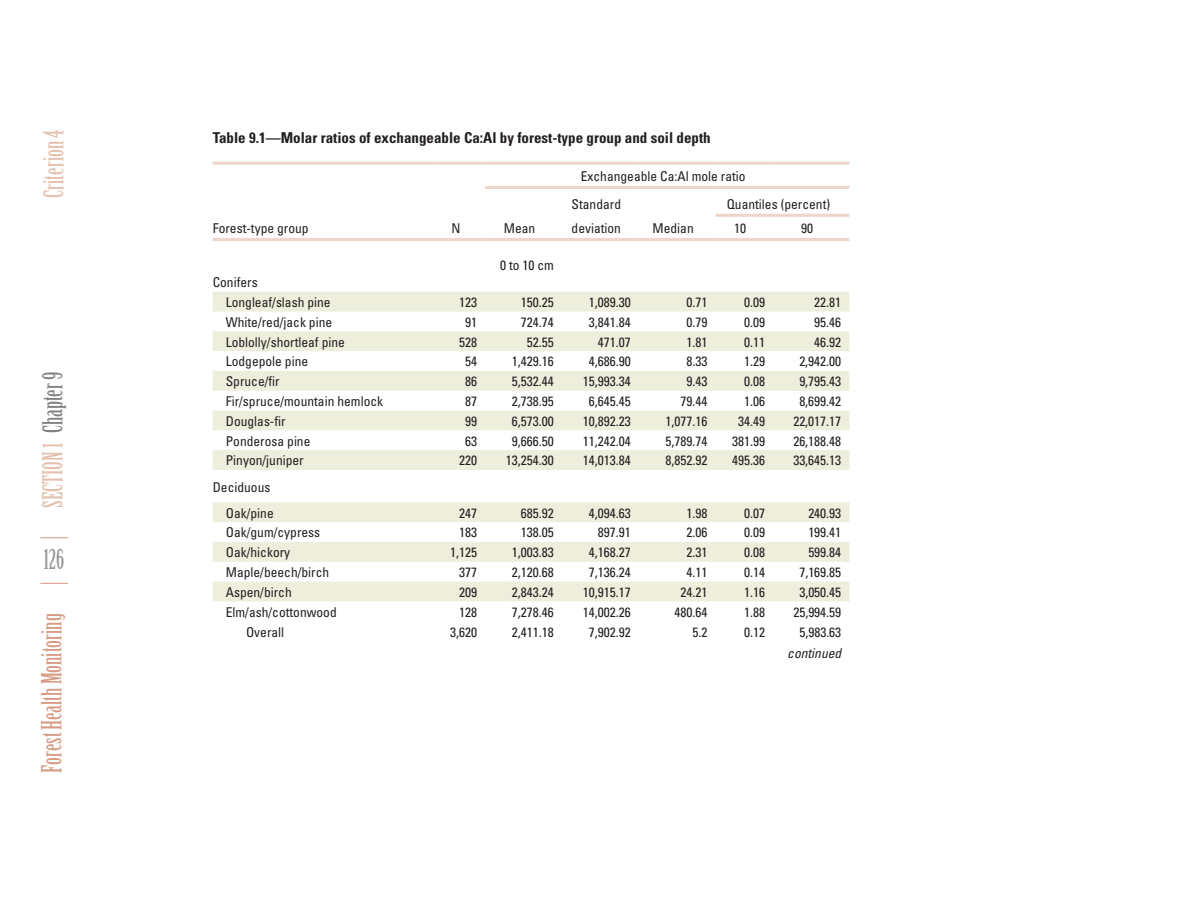
<style>
.page{position:relative;width:1188px;height:918px;background:#fff}
.page>*{position:absolute;margin:0;border:0;box-sizing:border-box;transform-origin:0 0}
.t1{font:27px "Birch Std";color:#e4c0af}
.t2{font:27px "Birch Std";color:#d69b82}
.t3{font:27px "Birch Std";color:#949698}
.t4{font:700 condensed 15px "Univers";color:#231f20}
.t5{font:condensed 13.5px/27.9px "Univers";color:#231f20}
.t6{font:italic condensed 13.5px "Univers";color:#231f20}
.s1{color:#808285}
</style>
<div class="page">
<svg style="left:40px;top:583px;width:28px;height:1px"></svg>
<svg style="left:40px;top:537px;width:28px;height:1px"></svg>
<svg style="left:213px;top:292px;width:636px;height:309px;fill:#f1f2e4"></svg>
<hr style="left:213px;top:162px;width:222px;height:3px;background:#edd5ca">
<hr style="left:435px;top:162px;width:50px;height:3px;background:#edd5ca">
<hr style="left:485px;top:162px;width:77px;height:3px;background:#edd5ca">
<hr style="left:562px;top:162px;width:77px;height:3px;background:#edd5ca">
<hr style="left:639px;top:162px;width:77px;height:3px;background:#edd5ca">
<hr style="left:716px;top:162px;width:57px;height:3px;background:#edd5ca">
<hr style="left:773px;top:162px;width:76px;height:3px;background:#edd5ca">
<hr style="left:485px;top:186px;width:77px;height:3px;background:#edd5ca">
<hr style="left:562px;top:186px;width:77px;height:3px;background:#edd5ca">
<hr style="left:639px;top:186px;width:77px;height:3px;background:#edd5ca">
<hr style="left:716px;top:186px;width:57px;height:3px;background:#edd5ca">
<hr style="left:773px;top:186px;width:76px;height:3px;background:#edd5ca">
<hr style="left:213px;top:238px;width:222px;height:3px;background:#edd5ca">
<hr style="left:435px;top:238px;width:50px;height:3px;background:#edd5ca">
<hr style="left:485px;top:238px;width:77px;height:3px;background:#edd5ca">
<hr style="left:562px;top:238px;width:77px;height:3px;background:#edd5ca">
<hr style="left:639px;top:238px;width:77px;height:3px;background:#edd5ca">
<hr style="left:716px;top:238px;width:57px;height:3px;background:#edd5ca">
<hr style="left:773px;top:238px;width:76px;height:3px;background:#edd5ca">
<hr style="left:716px;top:214px;width:57px;height:3px;background:#edd5ca">
<hr style="left:773px;top:214px;width:76px;height:3px;background:#edd5ca">
<h1 class="t1" style="left:38px;top:198px;width:69px;rotate:-90deg">Criterion 4</h1>
<h1 class="t1" style="left:38px;top:508px;width:137px;rotate:-90deg">SECTION 1 <span class="s1">Chapter 9</span></h1>
<h1 class="t3" style="left:44px;top:544px;width:22px">126</h1>
<h1 class="t2" style="left:37px;top:773px;width:161px;rotate:-90deg">Forest Health Monitoring</h1>
<p class="t4" style="left:213px;top:129px;width:572px">Table 9.1—Molar ratios of exchangeable Ca:Al by forest-type group and soil depth (continued)</p>
<p class="t5" style="left:572px;top:162px;width:176px;text-indent:9px">Exchangeable Ca:Al mole ratio<br>Standard</p>
<p class="t5" style="left:727px;top:190px;width:105px">Quantiles (percent)</p>
<p class="t5" style="left:213px;top:214px;width:97px">Forest-type group</p>
<p class="t5" style="left:452px;top:214px;width:11px">N</p>
<p class="t5" style="left:504px;top:214px;width:33px">Mean</p>
<p class="t5" style="left:572px;top:214px;width:51px">deviation</p>
<p class="t5" style="left:653px;top:214px;width:43px">Median</p>
<p class="t5" style="left:734px;top:214px;width:13px">10</p>
<p class="t5" style="left:801px;top:214px;width:13px">90</p>
<p class="t5" style="left:500px;top:251px;width:55px">0 to 10 cm</p>
<p class="t5" style="left:226px;top:272px;width:106px;line-height:19.8px;text-indent:-13px">Conifers<br>Longleaf/slash pine</p>
<p class="t5" style="left:459px;top:288px;width:19px">123</p>
<p class="t5" style="left:521px;top:288px;width:34px">150.25</p>
<p class="t5" style="left:589px;top:288px;width:43px">1,089.30</p>
<p class="t5" style="left:687px;top:288px;width:22px">0.71</p>
<p class="t5" style="left:744px;top:288px;width:22px">0.09</p>
<p class="t5" style="left:814px;top:288px;width:28px">22.81</p>
<p class="t5" style="left:226px;top:308px;width:108px">White/red/jack pine</p>
<p class="t5" style="left:465px;top:308px;width:13px">91</p>
<p class="t5" style="left:521px;top:308px;width:34px">724.74</p>
<p class="t5" style="left:589px;top:308px;width:43px">3,841.84</p>
<p class="t5" style="left:687px;top:308px;width:22px">0.79</p>
<p class="t5" style="left:744px;top:308px;width:22px">0.09</p>
<p class="t5" style="left:814px;top:308px;width:28px">95.46</p>
<p class="t5" style="left:226px;top:328px;width:121px">Loblolly/shortleaf pine</p>
<p class="t5" style="left:459px;top:328px;width:19px">528</p>
<p class="t5" style="left:527px;top:328px;width:28px">52.55</p>
<p class="t5" style="left:598px;top:328px;width:34px">471.07</p>
<p class="t5" style="left:687px;top:328px;width:22px">1.81</p>
<p class="t5" style="left:744px;top:328px;width:22px">0.11</p>
<p class="t5" style="left:814px;top:328px;width:28px">46.92</p>
<p class="t5" style="left:226px;top:348px;width:84px">Lodgepole pine</p>
<p class="t5" style="left:465px;top:348px;width:13px">54</p>
<p class="t5" style="left:512px;top:348px;width:43px">1,429.16</p>
<p class="t5" style="left:589px;top:348px;width:43px">4,686.90</p>
<p class="t5" style="left:687px;top:348px;width:22px">8.33</p>
<p class="t5" style="left:744px;top:348px;width:22px">1.29</p>
<p class="t5" style="left:799px;top:348px;width:43px">2,942.00</p>
<p class="t5" style="left:226px;top:367px;width:55px">Spruce/fir</p>
<p class="t5" style="left:465px;top:367px;width:13px">86</p>
<p class="t5" style="left:512px;top:367px;width:43px">5,532.44</p>
<p class="t5" style="left:583px;top:367px;width:49px">15,993.34</p>
<p class="t5" style="left:687px;top:367px;width:22px">9.43</p>
<p class="t5" style="left:744px;top:367px;width:22px">0.08</p>
<p class="t5" style="left:799px;top:367px;width:43px">9,795.43</p>
<p class="t5" style="left:226px;top:387px;width:159px">Fir/spruce/mountain hemlock</p>
<p class="t5" style="left:465px;top:387px;width:13px">87</p>
<p class="t5" style="left:512px;top:387px;width:43px">2,738.95</p>
<p class="t5" style="left:589px;top:387px;width:43px">6,645.45</p>
<p class="t5" style="left:681px;top:387px;width:28px">79.44</p>
<p class="t5" style="left:744px;top:387px;width:22px">1.06</p>
<p class="t5" style="left:799px;top:387px;width:43px">8,699.42</p>
<p class="t5" style="left:226px;top:407px;width:61px">Douglas-fir</p>
<p class="t5" style="left:465px;top:407px;width:13px">99</p>
<p class="t5" style="left:512px;top:407px;width:43px">6,573.00</p>
<p class="t5" style="left:583px;top:407px;width:49px">10,892.23</p>
<p class="t5" style="left:666px;top:407px;width:43px">1,077.16</p>
<p class="t5" style="left:738px;top:407px;width:28px">34.49</p>
<p class="t5" style="left:793px;top:407px;width:49px">22,017.17</p>
<p class="t5" style="left:226px;top:427px;width:86px">Ponderosa pine</p>
<p class="t5" style="left:465px;top:427px;width:13px">63</p>
<p class="t5" style="left:512px;top:427px;width:43px">9,666.50</p>
<p class="t5" style="left:583px;top:427px;width:49px">11,242.04</p>
<p class="t5" style="left:666px;top:427px;width:43px">5,789.74</p>
<p class="t5" style="left:732px;top:427px;width:34px">381.99</p>
<p class="t5" style="left:793px;top:427px;width:49px">26,188.48</p>
<p class="t5" style="left:226px;top:447px;width:79px">Pinyon/juniper</p>
<p class="t5" style="left:459px;top:447px;width:19px">220</p>
<p class="t5" style="left:506px;top:447px;width:49px">13,254.30</p>
<p class="t5" style="left:583px;top:447px;width:49px">14,013.84</p>
<p class="t5" style="left:666px;top:447px;width:43px">8,852.92</p>
<p class="t5" style="left:732px;top:447px;width:34px">495.36</p>
<p class="t5" style="left:793px;top:447px;width:49px">33,645.13</p>
<p class="t5" style="left:213px;top:474px;width:63px;line-height:26.1px;text-align:right">Deciduous<br>Oak/pine</p>
<p class="t5" style="left:459px;top:499px;width:19px">247</p>
<p class="t5" style="left:521px;top:499px;width:34px">685.92</p>
<p class="t5" style="left:589px;top:499px;width:43px">4,094.63</p>
<p class="t5" style="left:687px;top:499px;width:22px">1.98</p>
<p class="t5" style="left:744px;top:499px;width:22px">0.07</p>
<p class="t5" style="left:808px;top:499px;width:34px">240.93</p>
<p class="t5" style="left:226px;top:519px;width:96px">Oak/gum/cypress</p>
<p class="t5" style="left:459px;top:519px;width:19px">183</p>
<p class="t5" style="left:521px;top:519px;width:34px">138.05</p>
<p class="t5" style="left:598px;top:519px;width:34px">897.91</p>
<p class="t5" style="left:687px;top:519px;width:22px">2.06</p>
<p class="t5" style="left:744px;top:519px;width:22px">0.09</p>
<p class="t5" style="left:808px;top:519px;width:34px">199.41</p>
<p class="t5" style="left:226px;top:538px;width:66px">Oak/hickory</p>
<p class="t5" style="left:450px;top:538px;width:28px">1,125</p>
<p class="t5" style="left:512px;top:538px;width:43px">1,003.83</p>
<p class="t5" style="left:589px;top:538px;width:43px">4,168.27</p>
<p class="t5" style="left:687px;top:538px;width:22px">2.31</p>
<p class="t5" style="left:744px;top:538px;width:22px">0.08</p>
<p class="t5" style="left:808px;top:538px;width:34px">599.84</p>
<p class="t5" style="left:226px;top:558px;width:105px">Maple/beech/birch</p>
<p class="t5" style="left:459px;top:558px;width:19px">377</p>
<p class="t5" style="left:512px;top:558px;width:43px">2,120.68</p>
<p class="t5" style="left:589px;top:558px;width:43px">7,136.24</p>
<p class="t5" style="left:687px;top:558px;width:22px">4.11</p>
<p class="t5" style="left:744px;top:558px;width:22px">0.14</p>
<p class="t5" style="left:799px;top:558px;width:43px">7,169.85</p>
<p class="t5" style="left:226px;top:578px;width:67px">Aspen/birch</p>
<p class="t5" style="left:459px;top:578px;width:19px">209</p>
<p class="t5" style="left:512px;top:578px;width:43px">2,843.24</p>
<p class="t5" style="left:583px;top:578px;width:49px">10,915.17</p>
<p class="t5" style="left:681px;top:578px;width:28px">24.21</p>
<p class="t5" style="left:744px;top:578px;width:22px">1.16</p>
<p class="t5" style="left:799px;top:578px;width:43px">3,050.45</p>
<p class="t5" style="left:226px;top:598px;width:112px">Elm/ash/cottonwood</p>
<p class="t5" style="left:459px;top:598px;width:19px">128</p>
<p class="t5" style="left:512px;top:598px;width:43px">7,278.46</p>
<p class="t5" style="left:583px;top:598px;width:49px">14,002.26</p>
<p class="t5" style="left:675px;top:598px;width:34px">480.64</p>
<p class="t5" style="left:744px;top:598px;width:22px">1.88</p>
<p class="t5" style="left:793px;top:598px;width:49px">25,994.59</p>
<p class="t5" style="left:246px;top:618px;width:40px">Overall</p>
<p class="t5" style="left:450px;top:618px;width:28px">3,620</p>
<p class="t5" style="left:512px;top:618px;width:43px">2,411.18</p>
<p class="t5" style="left:589px;top:618px;width:43px">7,902.92</p>
<p class="t5" style="left:693px;top:618px;width:16px">5.2</p>
<p class="t5" style="left:744px;top:618px;width:22px">0.12</p>
<p class="t5" style="left:799px;top:618px;width:43px">5,983.63</p>
<p class="t6" style="left:787px;top:644px;width:55px">continued</p>
</div>
